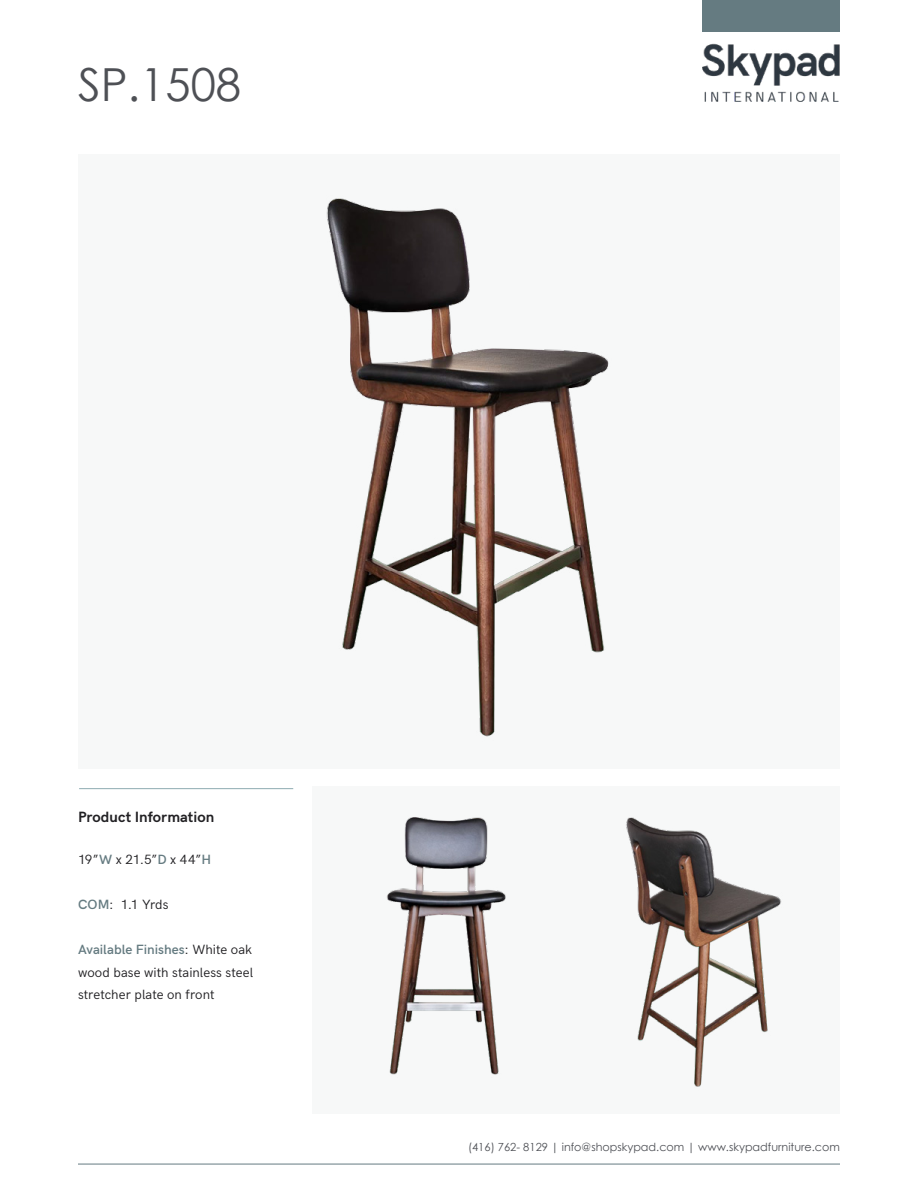
<style>
.page{position:relative;width:918px;height:1188px;background:#fff}
.page>*{position:absolute;margin:0;border:0;box-sizing:border-box;transform-origin:0 0}
.Product_Title{font:45.6px "Century Gothic";color:#4e5055}
.t1{font:700 15px "HK Grotesk";letter-spacing:.005em;color:#212023}
.Dimension_Text{font:13.5px/22.5px "HK Grotesk";letter-spacing:.005em;color:#212023;text-align:justify}
.t2{font:11.25px "Century Gothic";color:#4e5055}
.s1{font-weight:600;color:#657b81}
</style>
<div class="page">
<img style="left:702px;top:44px;width:138px;height:57px">
<div style="left:702px;top:0;width:138px;height:31px;background:#657b81"></div>
<hr style="left:79px;top:788px;width:214px;height:1px;background:#9ab4ba">
<hr style="left:78px;top:1164px;width:762px;height:1px;background:#657b81">
<img style="left:386px;top:817px;width:396px;height:270px">
<img style="left:326px;top:198px;width:283px;height:539px">
<p class="Product_Title" style="left:78px;top:53px;width:165px">SP.1508</p>
<p class="t1" style="left:78px;top:806px;width:138px">Product Information</p>
<p class="Dimension_Text" style="left:78px;top:847px;width:135px">19”<span class="s1">W</span> x 21.5”<span class="s1">D</span> x 44”<span class="s1">H</span></p>
<p class="Dimension_Text" style="left:78px;top:892px;width:92px"><span class="s1">COM</span>: 1.1 Yrds</p>
<p class="Dimension_Text" style="left:78px;top:937px;width:177px"><span class="s1">Available Finishes</span>: White oak wood base with stainless steel stretcher plate on front</p>
<p class="t2" style="left:468px;top:1139px;width:373px">(416) 762- 8129 | info@shopskypad.com | www.skypadfurniture.com</p>
</div>
